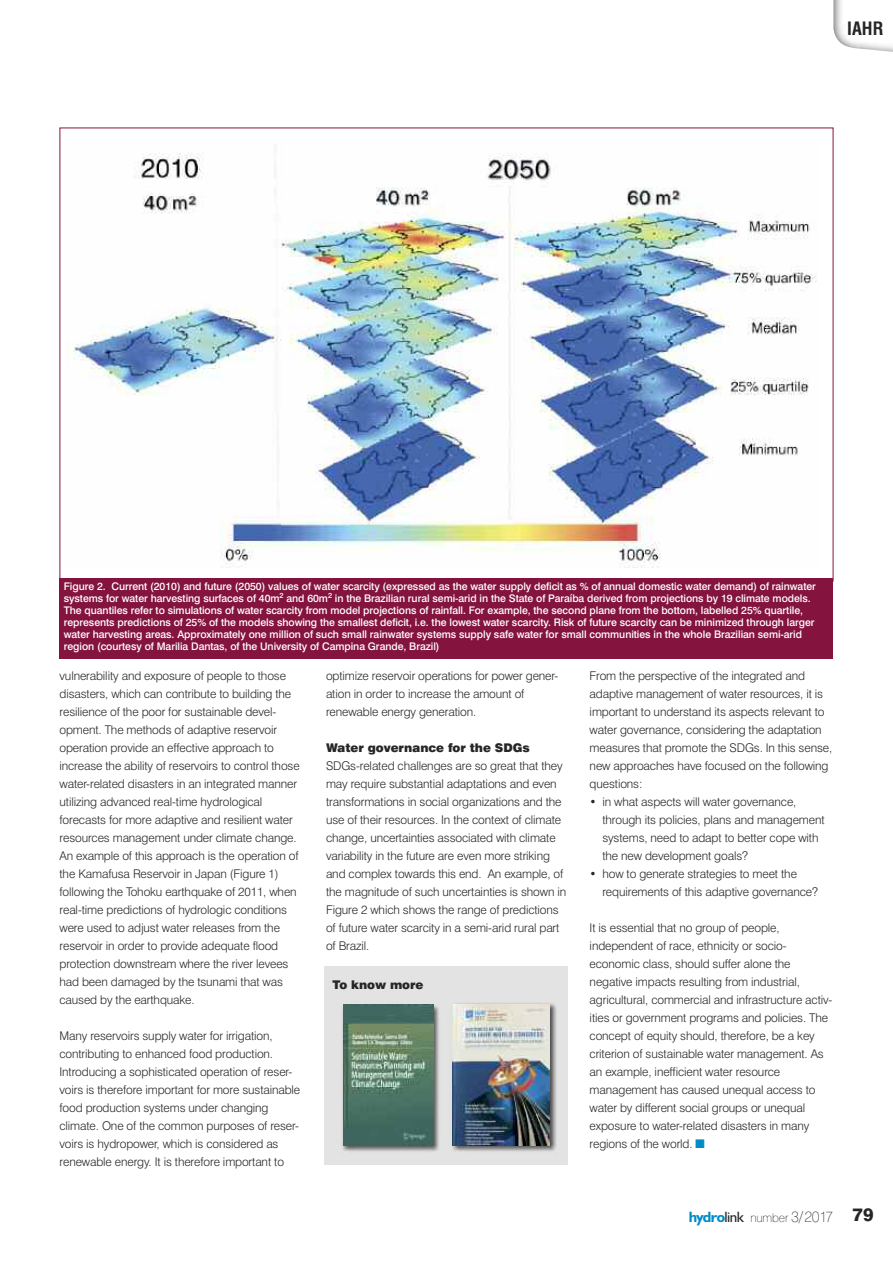
<style>
.page{position:relative;width:893px;height:1263px;background:#fff}
.page>*{position:absolute;margin:0;border:0;box-sizing:border-box;transform-origin:0 0}
.t1{font:700 condensed 18px "Swiss 721 BT";color:#272526}
.t2{font:300 12px/18px "Swiss 721 BT";letter-spacing:-.01em;color:#272526}
.t3{font:900 12px "Swiss 721 BT";letter-spacing:-.005em;color:#272526}
.t4{font:100 12px "Swiss 721 BT";letter-spacing:-.015em;color:#272526}
.t5{font:500 10.5px/12px "Swiss 721 BT";letter-spacing:-.005em;color:#fff}
.s1{font-family:"Monotype Sorts";font-weight:400;color:#008cc7}
.s2{font-family:"Humanist 521 BT";font-weight:700;font-size:15px;color:#008cc7}
.s3{font-family:"Humanist 521 BT";font-weight:400;font-size:15px}
.s4{font-size:15px}
.s5{font-weight:800;font-size:18px}
</style>
<div class="page">
<svg style="left:833px;top:0;width:60px;height:52px"></svg>
<img style="left:69px;top:153px;width:748px;height:414px">
<div style="left:60px;top:578px;width:773px;height:80px;background:#84143d"></div>
<div style="left:325px;top:967px;width:243px;height:198px;background:#e3e3e3"></div>
<img style="left:342px;top:1004px;width:97px;height:148px">
<img style="left:343px;top:1005px;width:91px;height:140px">
<img style="left:452px;top:1003px;width:105px;height:148px">
<img style="left:452px;top:1004px;width:98px;height:141px">
<h1 class="t1" style="left:847px;top:22px;width:37px">IAHR</h1>
<p class="t5" style="left:64px;top:582px;width:754px">Figure 2. Current (2010) and future (2050) values of water scarcity (expressed as the water supply deficit as % of annual domestic water demand) of rainwater systems for water harvesting surfaces of 40m<sup>2</sup> and 60m<sup>2</sup> in the Brazilian rural semi-arid in the State of Paraíba derived from projections by 19 climate models.<br>The quantiles refer to simulations of water scarcity from model projections of rainfall. For example, the second plane from the bottom, labelled 25% quartile, represents predictions of 25% of the models showing the smallest deficit, i.e. the lowest water scarcity. Risk of future scarcity can be minimized through larger water harvesting areas. Approximately one million of such small rainwater systems supply safe water for small communities in the whole Brazilian semi-arid region (courtesy of Marilia Dantas, of the University of Campina Grande, Brazil)</p>
<p class="t2" style="left:60px;top:667px;width:242px">vulnerability and exposure of people to those disasters, which can contribute to building the resilience of the poor for sustainable devel&shy;opment. The methods of adaptive reservoir operation provide an effective approach to increase the ability of reservoirs to control those water-related disasters in an integrated manner utilizing advanced real-time hydrological forecasts for more adaptive and resilient water resources management under climate change.<br>An example of this approach is the operation of the Kamafusa Reservoir in Japan (Figure 1) following the Tohoku earthquake of 2011, when real-time predictions of hydrologic conditions were used to adjust water releases from the reservoir in order to provide adequate flood protection downstream where the river levees had been damaged by the tsunami that was caused by the earthquake.</p>
<p class="t2" style="left:60px;top:1027px;width:242px">Many reservoirs supply water for irrigation, contributing to enhanced food production.<br>Introducing a sophisticated operation of reser&shy;voirs is therefore important for more sustainable food production systems under changing climate. One of the common purposes of reser&shy;voirs is hydropower, which is considered as renewable energy. It is therefore important to</p>
<p class="t2" style="left:326px;top:667px;width:234px">optimize reservoir operations for power gener&shy;ation in order to increase the amount of renewable energy generation.</p>
<p class="t3" style="left:326px;top:743px;width:205px">Water governance for the SDGs</p>
<p class="t2" style="left:326px;top:757px;width:242px">SDGs-related challenges are so great that they may require substantial adaptations and even transformations in social organizations and the use of their resources. In the context of climate change, uncertainties associated with climate variability in the future are even more striking and complex towards this end. An example, of the magnitude of such uncertainties is shown in Figure 2 which shows the range of predictions of future water scarcity in a semi-arid rural part of Brazil.</p>
<p class="t3" style="left:332px;top:980px;width:93px">To know more</p>
<p class="t2" style="left:590px;top:667px;width:244px">From the perspective of the integrated and adaptive management of water resources, it is important to understand its aspects relevant to water governance, considering the adaptation measures that promote the SDGs. In this sense, new approaches have focused on the following questions:</p>
<p class="t2" style="left:602px;top:793px;width:224px;text-indent:-13px">• in what aspects will water governance, through its policies, plans and management systems, need to adapt to better cope with the new development goals?</p>
<p class="t2" style="left:602px;top:865px;width:217px;text-indent:-13px">• how to generate strategies to meet the requirements of this adaptive governance?</p>
<p class="t2" style="left:590px;top:919px;width:244px">It is essential that no group of people, independent of race, ethnicity or socio&shy;economic class, should suffer alone the negative impacts resulting from industrial, agricultural, commercial and infrastructure activ&shy;ities or government programs and policies. The concept of equity should, therefore, be a key criterion of sustainable water management. As an example, inefficient water resource management has caused unequal access to water by different social groups or unequal exposure to water-related disasters in many regions of the world. <span class="s1">n</span></p>
<p class="t4" style="left:689px;top:1213px;width:187px"><span class="s2">hydro</span><span class="s3">link</span> number <span class="s4">3/2017</span> <span class="s5">79</span></p>
</div>
